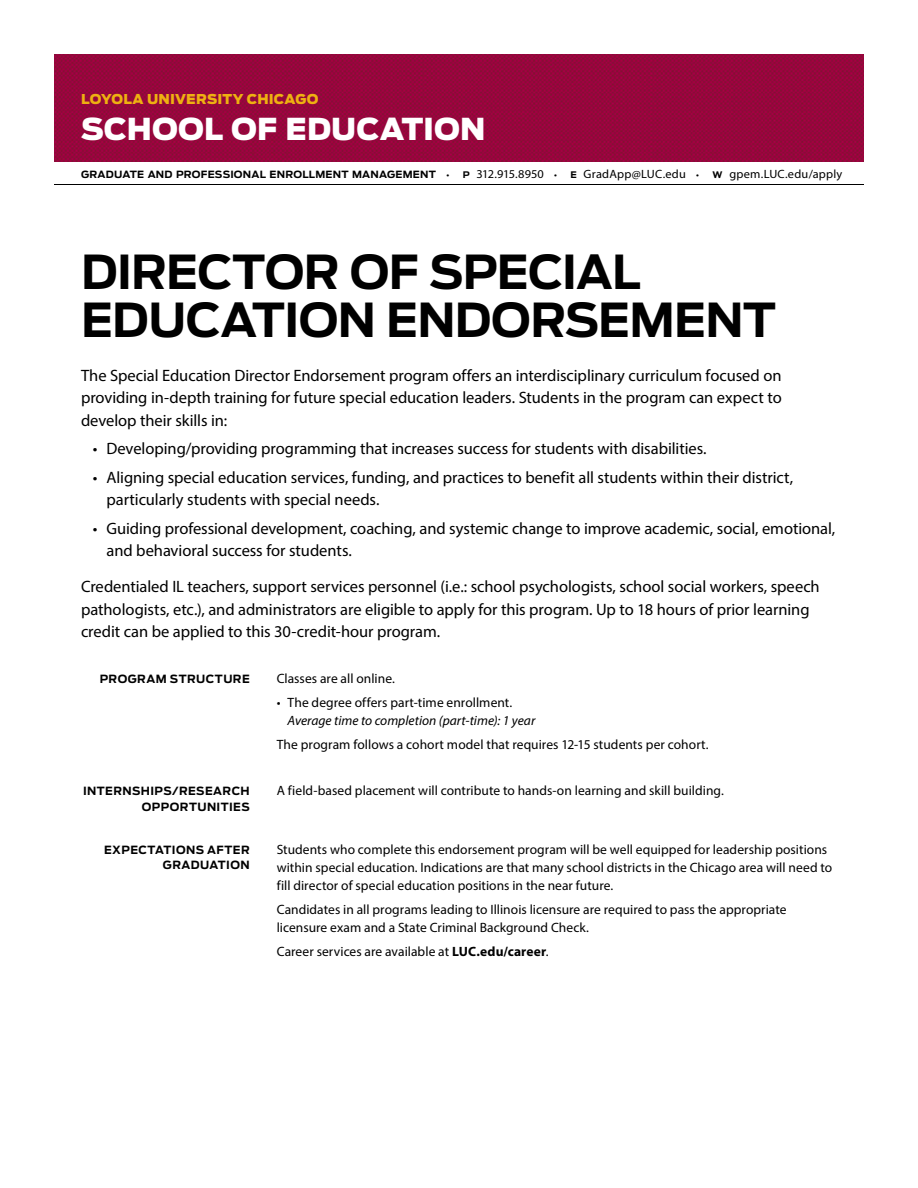
<style>
.page{position:relative;width:918px;height:1188px;background:#fff}
.page>*{position:absolute;margin:0;border:0;box-sizing:border-box;transform-origin:0 0}
.t1{font:700 46.5px/48px "Antenna";letter-spacing:-.015em;color:#000}
.t2{font:900 30px "Antenna";letter-spacing:.005em;color:#fff}
.t3{font:16.5px/22.5px "Myriad Pro";letter-spacing:-.005em;color:#000}
.t4{font:13.5px/18px "Myriad Pro";letter-spacing:.005em;color:#000}
.t5{font:italic 13.5px "Myriad Pro";letter-spacing:.005em;color:#000}
.t6{font:900 13.5px "Antenna";letter-spacing:.01em;color:#eeb111}
.t7{font:12px "Myriad Pro";letter-spacing:.015em;color:#000}
.t8{font:12px "Myriad Pro";letter-spacing:-.02em;color:#000}
.t9{font:700 11.25px/16.5px "Antenna";letter-spacing:.04em;color:#000;text-align:right}
.t10{font:700 9.9px "Antenna";letter-spacing:.02em;color:#000}
.s1{font-family:"Myriad Pro";font-weight:400}
.s2{font-family:"Antenna";font-weight:700;font-size:9px}
.s3{font-size:9.9px}
.s4{font-weight:700}
</style>
<div class="page">
<img style="left:54px;top:54px;width:810px;height:108px">
<hr style="left:54px;top:184px;width:810px;height:1px;background:#000">
<p class="t6" style="left:81px;top:90px;width:239px">LOYOLA UNIVERSITY CHICAGO</p>
<h2 class="t2" style="left:81px;top:108px;width:406px">SCHOOL OF EDUCATION</h2>
<p class="t10" style="left:81px;top:167px;width:370px">GRADUATE AND PROFESSIONAL ENROLLMENT MANAGEMENT <span class="s1">•</span></p>
<p class="t8" style="left:463px;top:166px;width:96px"><span class="s2">P</span> 312.915.8950 <span class="s3">•</span></p>
<p class="t7" style="left:571px;top:166px;width:130px"><span class="s2">E</span> GradApp@LUC.edu <span class="s3">•</span></p>
<p class="t7" style="left:713px;top:166px;width:131px"><span class="s2">W</span> gpem.LUC.edu/apply</p>
<h1 class="t1" style="left:81px;top:248px;width:696px">DIRECTOR OF SPECIAL<br>EDUCATION ENDORSEMENT</h1>
<p class="t3" style="left:81px;top:364px;width:702px;text-align:justify">The Special Education Director Endorsement program offers an interdisciplinary curriculum focused on providing in-depth training for future special education leaders. Students in the program can expect to develop their skills in:</p>
<p class="t3" style="left:93px;top:437px;width:615px">• Developing/providing programming that increases success for students with disabilities.</p>
<p class="t3" style="left:106px;top:466px;width:688px;text-indent:-13px">• Aligning special education services, funding, and practices to benefit all students within their district, particularly students with special needs.</p>
<p class="t3" style="left:106px;top:517px;width:730px;text-indent:-13px">• Guiding professional development, coaching, and systemic change to improve academic, social, emotional, and behavioral success for students.</p>
<p class="t3" style="left:81px;top:575px;width:740px">Credentialed IL teachers, support services personnel (i.e.: school psychologists, school social workers, speech pathologists, etc.), and administrators are eligible to apply for this program. Up to 18 hours of prior learning credit can be applied to this 30-credit-hour program.</p>
<p class="t9" style="left:100px;top:671px;width:152px">PROGRAM STRUCTURE</p>
<p class="t4" style="left:277px;top:669px;width:120px">Classes are all online.</p>
<p class="t4" style="left:277px;top:693px;width:237px">• The degree offers part-time enrollment.</p>
<p class="t5" style="left:288px;top:712px;width:249px">Average time to completion (part-time): 1 year</p>
<p class="t4" style="left:277px;top:735px;width:433px">The program follows a cohort model that requires 12-15 students per cohort.</p>
<p class="t9" style="left:83px;top:782px;width:168px">INTERNSHIPS/RESEARCH<br>OPPORTUNITIES</p>
<p class="t4" style="left:277px;top:781px;width:449px">A field-based placement will contribute to hands-on learning and skill building.</p>
<p class="t9" style="left:104px;top:842px;width:147px;line-height:15px">EXPECTATIONS AFTER<br>GRADUATION</p>
<p class="t4" style="left:277px;top:840px;width:557px">Students who complete this endorsement program will be well equipped for leadership positions within special education. Indications are that many school districts in the Chicago area will need to fill director of special education positions in the near future.</p>
<p class="t4" style="left:277px;top:900px;width:511px">Candidates in all programs leading to Illinois licensure are required to pass the appropriate licensure exam and a State Criminal Background Check.</p>
<p class="t4" style="left:277px;top:942px;width:273px">Career services are available at <span class="s4">LUC.edu/career</span>.</p>
</div>
